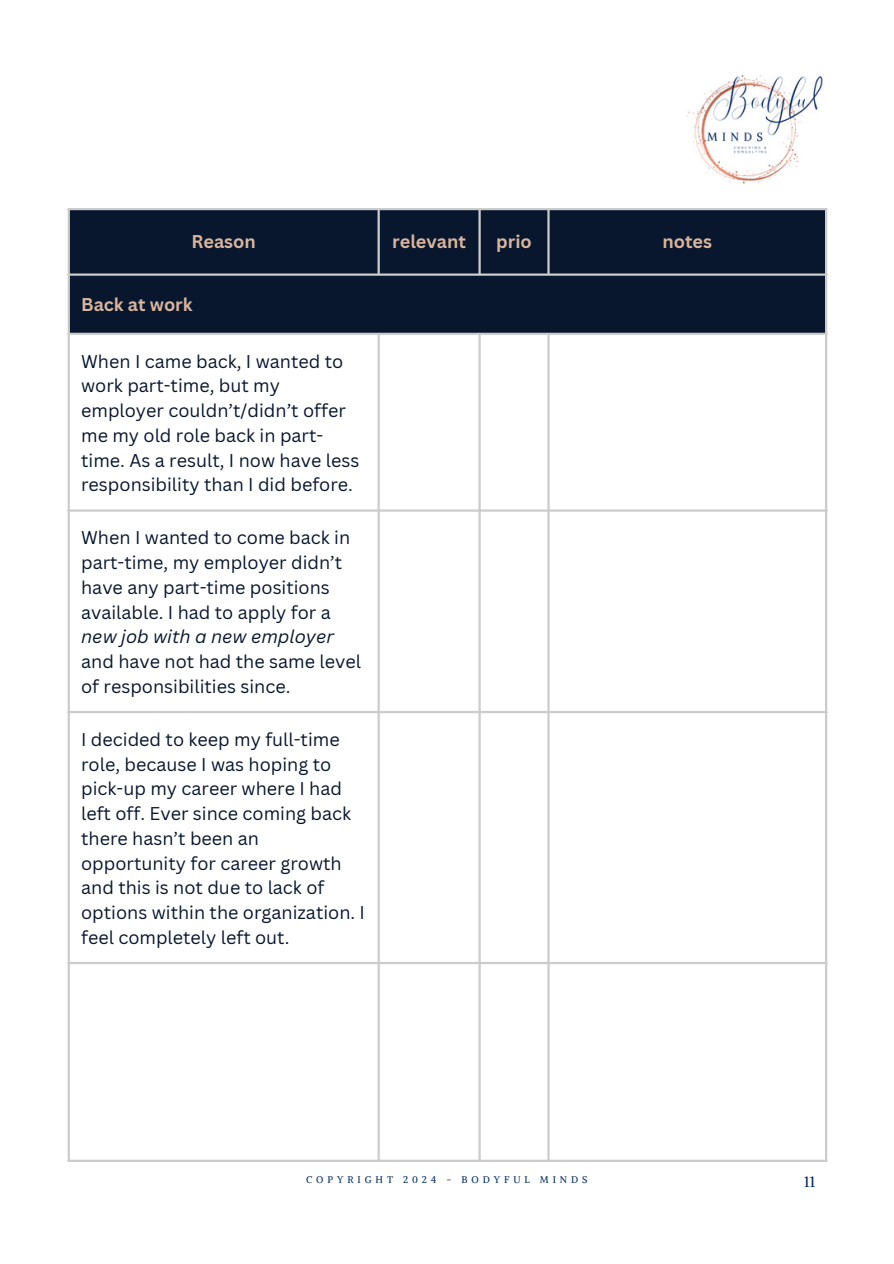
<style>
.page{position:relative;width:894px;height:1264px;background:#fff}
.page>*{position:absolute;margin:0;border:0;box-sizing:border-box;transform-origin:0 0}
.t1{font:18px/24.8px "Canva Sans";color:#08172e}
.t2{font:700 18px "Canva Sans";color:#d9b59d}
.t3{font:15px "Alike";color:#042c62}
.t4{font:9.6px "Alike";letter-spacing:.405em;color:#042c62}
.s1{font-style:italic}
</style>
<div class="page">
<img style="left:687px;top:75px;width:136px;height:108px">
<div style="left:70px;top:210px;width:754px;height:123px;background:#08172e"></div>
<hr style="left:68px;top:210px;width:2px;height:949px;background:#ccc">
<hr style="left:377px;top:210px;width:2px;height:63px;background:#ccc">
<hr style="left:377px;top:335px;width:2px;height:824px;background:#ccc">
<hr style="left:478px;top:210px;width:2px;height:63px;background:#ccc">
<hr style="left:478px;top:335px;width:2px;height:824px;background:#ccc">
<hr style="left:547px;top:210px;width:2px;height:63px;background:#ccc">
<hr style="left:547px;top:335px;width:2px;height:824px;background:#ccc">
<hr style="left:824px;top:210px;width:3px;height:949px;background:#ccc">
<hr style="left:68px;top:208px;width:759px;height:2px;background:#ccc">
<hr style="left:68px;top:273px;width:759px;height:3px;background:#ccc">
<hr style="left:68px;top:333px;width:759px;height:2px;background:#ccc">
<hr style="left:68px;top:509px;width:759px;height:2px;background:#ccc">
<hr style="left:68px;top:711px;width:759px;height:2px;background:#ccc">
<hr style="left:68px;top:961px;width:759px;height:3px;background:#ccc">
<hr style="left:68px;top:1159px;width:759px;height:2px;background:#ccc">
<p class="t2" style="left:191px;top:229px;width:66px">Reason</p>
<p class="t2" style="left:392px;top:229px;width:75px">relevant</p>
<p class="t2" style="left:496px;top:229px;width:37px">prio</p>
<p class="t2" style="left:662px;top:229px;width:51px">notes</p>
<p class="t2" style="left:81px;top:291px;width:113px">Back at work</p>
<p class="t1" style="left:81px;top:348px;width:279px">When I came back, I wanted to work part-time, but my employer couldn’t/didn’t offer me my old role back in part&shy;time. As a result, I now have less responsibility than I did before.</p>
<p class="t1" style="left:81px;top:525px;width:281px">When I wanted to come back in part-time, my employer didn’t have any part-time positions available. I had to apply for a <span class="s1">new job with a new employer </span>and have not had the same level of responsibilities since.</p>
<p class="t1" style="left:81px;top:726px;width:285px">I decided to keep my full-time role, because I was hoping to pick-up my career where I had left off. Ever since coming back there hasn’t been an opportunity for career growth and this is not due to lack of options within the organization. I feel completely left out.</p>
<p class="t4" style="left:306px;top:1173px;width:283px">COPYRIGHT 2024 - BODYFUL MINDS</p>
<p class="t3" style="left:804px;top:1172px;width:12px">11</p>
</div>
